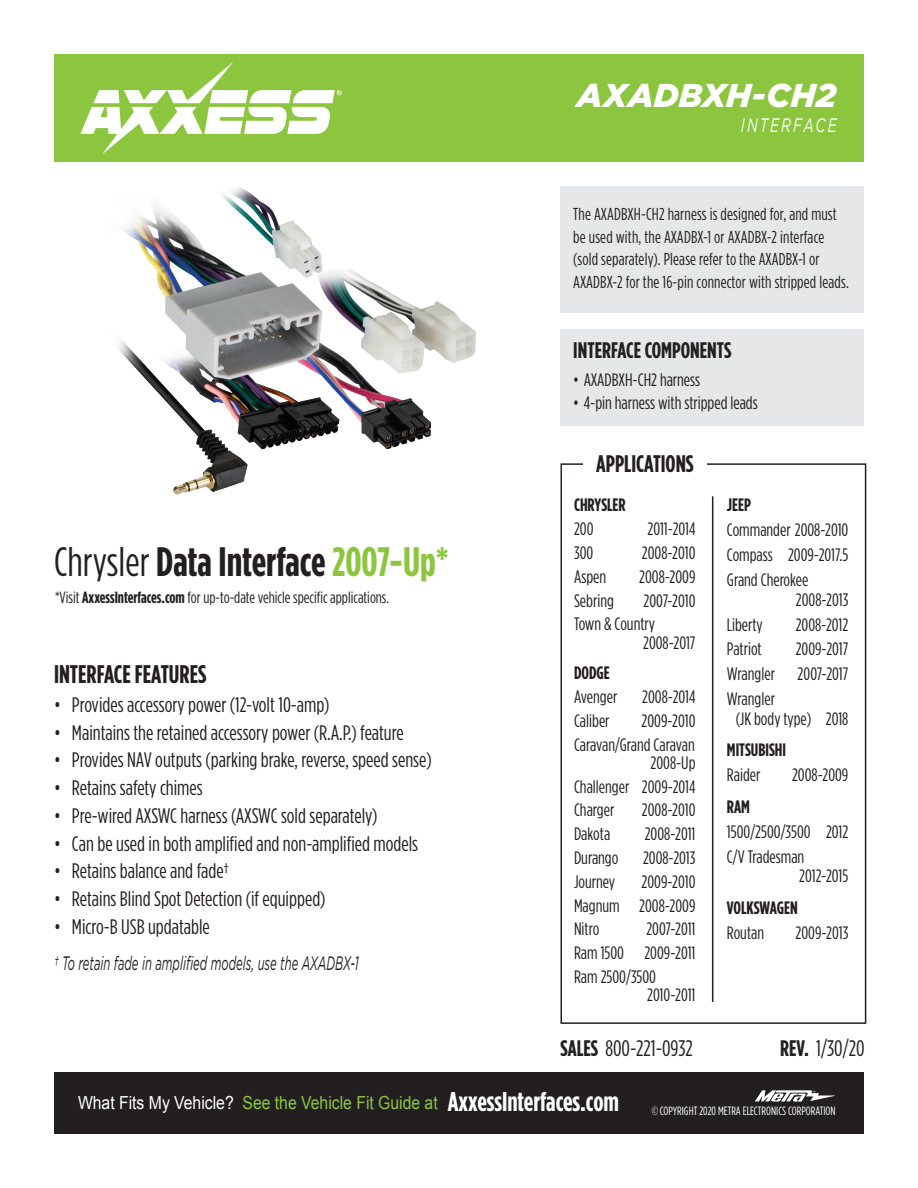
<style>
.page{position:relative;width:918px;height:1188px;background:#fff}
.page>*{position:absolute;margin:0;border:0;box-sizing:border-box;transform-origin:0 0}
.t1{font:700 41.1px "Gotham Condensed";color:#231f20}
.t2{font:italic 900 33px "Gotham";letter-spacing:.005em;color:#fff}
.t3{font:700 27px "Gotham Condensed";color:#fff}
.t4{font:700 25.5px "Gotham Condensed";color:#231f20}
.t5{font:700 24px "Gotham Condensed";color:#231f20}
.t6{font:22.5px "Gotham Condensed";color:#231f20}
.t7{font:700 22.5px "Gotham Condensed";color:#231f20}
.t8{font:21px "Gotham Condensed";color:#231f20}
.t9{font:italic 19.5px "Gotham";color:#231f20;scale:.58 1}
.t10{font:italic 19.5px "Gotham";letter-spacing:.15em;color:#fff;scale:.7 1}
.t11{font:18px/23.9px "Gotham Condensed";color:#231f20;text-align:justify}
.t12{font:700 18px "Gotham Condensed";color:#231f20}
.t13{font:18px "Arial";color:#8bc63e;scale:.88 1}
.t14{font:18px "Arial";color:#fff;scale:.88 1}
.t15{font:17.25px/22.5px "Gotham Condensed";letter-spacing:.01em;color:#231f20}
.t16{font:16.2px "Gotham Condensed";color:#231f20}
.t17{font:12px "Gotham Condensed";color:#fff}
.s1{font-weight:400}
.s2{color:#8bc63e}
.s3{font-weight:700}
</style>
<div class="page">
<div style="left:54px;top:1072px;width:810px;height:62px;background:#231f20"></div>
<div style="left:54px;top:54px;width:810px;height:108px;background:#8bc63e"></div>
<svg style="left:80px;top:62px;width:262px;height:92px"></svg>
<svg style="left:755px;top:1090px;width:80px;height:12px"></svg>
<div style="left:561px;top:463px;width:305px;height:561px;border:2px solid #231f20"></div>
<div style="left:561px;top:186px;width:303px;height:126px;background:#e6e7e9"></div>
<div style="left:561px;top:329px;width:303px;height:97px;background:#e6e7e9"></div>
<div style="left:583px;top:451px;width:124px;height:24px;background:#fff"></div>
<hr style="left:712px;top:496px;width:1px;height:506px;background:#231f20">
<img style="left:118px;top:187px;width:358px;height:308px">
<h2 class="t2" style="left:577px;top:77px;width:261px">AXADBXH-CH2</h2>
<p class="t10" style="left:741px;top:115px;width:138px">INTERFACE</p>
<p class="t15" style="left:573px;top:203px;width:277px">The AXADBXH-CH2 harness is designed for, and must be used with, the AXADBX-1 or AXADBX-2 interface (sold separately). Please refer to the AXADBX-1 or AXADBX-2 for the 16-pin connector with stripped leads.</p>
<p class="t7" style="left:573px;top:338px;width:160px">INTERFACE COMPONENTS</p>
<p class="t11" style="left:573px;top:367px;width:129px">• AXADBXH-CH2 harness</p>
<p class="t11" style="left:573px;top:391px;width:186px">• 4-pin harness with stripped leads</p>
<h1 class="t1" style="left:54px;top:538px;width:396px"><span class="s1">Chrysler</span> Data Interface <span class="s2">2007-Up*</span></h1>
<p class="t16" style="left:55px;top:589px;width:336px">*Visit <span class="s3">AxxessInterfaces.com</span> for up-to-date vehicle specific applications.</p>
<h3 class="t4" style="left:54px;top:660px;width:154px">INTERFACE FEATURES</h3>
<p class="t8" style="left:54px;top:693px;width:277px">• Provides accessory power (12-volt 10-amp)</p>
<p class="t8" style="left:54px;top:721px;width:351px">• Maintains the retained accessory power (R.A.P.) feature</p>
<p class="t8" style="left:54px;top:749px;width:379px">• Provides NAV outputs (parking brake, reverse, speed sense)</p>
<p class="t8" style="left:54px;top:777px;width:150px">• Retains safety chimes</p>
<p class="t8" style="left:54px;top:804px;width:325px">• Pre-wired AXSWC harness (AXSWC sold separately)</p>
<p class="t8" style="left:54px;top:832px;width:366px">• Can be used in both amplified and non-amplified models</p>
<p class="t8" style="left:54px;top:860px;width:176px">• Retains balance and fade†</p>
<p class="t8" style="left:54px;top:888px;width:273px">• Retains Blind Spot Detection (if equipped)</p>
<p class="t8" style="left:54px;top:915px;width:157px">• Micro-B USB updatable</p>
<p class="t9" style="left:54px;top:953px;width:527px">† To retain fade in amplified models, use the AXADBX-1</p>
<h3 class="t5" style="left:596px;top:450px;width:99px">APPLICATIONS</h3>
<p class="t12" style="left:574px;top:495px;width:53px">CHRYSLER</p>
<p class="t11" style="left:574px;top:517px;width:21px">200</p>
<p class="t11" style="left:648px;top:517px;width:49px">2011-2014</p>
<p class="t11" style="left:574px;top:540px;width:21px">300</p>
<p class="t11" style="left:642px;top:540px;width:55px">2008-2010</p>
<p class="t11" style="left:574px;top:564px;width:34px">Aspen</p>
<p class="t11" style="left:639px;top:564px;width:58px">2008-2009</p>
<p class="t11" style="left:574px;top:588px;width:41px">Sebring</p>
<p class="t11" style="left:574px;top:588px;width:123px;text-indent:69px">2007-2010<br>Town &amp; Country</p>
<p class="t11" style="left:643px;top:630px;width:54px">2008-2017</p>
<p class="t12" style="left:574px;top:663px;width:37px">DODGE</p>
<p class="t11" style="left:574px;top:684px;width:45px">Avenger</p>
<p class="t11" style="left:642px;top:684px;width:55px">2008-2014</p>
<p class="t11" style="left:574px;top:708px;width:37px">Caliber</p>
<p class="t11" style="left:574px;top:708px;width:123px;text-align:right">2009-2010<br>Caravan/Grand Caravan</p>
<p class="t11" style="left:574px;top:750px;width:123px;text-indent:77px">2008-Up Challenger 2009-2014<br>Charger</p>
<p class="t11" style="left:642px;top:798px;width:55px">2008-2010</p>
<p class="t11" style="left:574px;top:822px;width:38px">Dakota</p>
<p class="t11" style="left:645px;top:822px;width:52px">2008-2011</p>
<p class="t11" style="left:574px;top:846px;width:46px">Durango</p>
<p class="t11" style="left:643px;top:846px;width:54px">2008-2013</p>
<p class="t11" style="left:574px;top:869px;width:43px">Journey</p>
<p class="t11" style="left:574px;top:869px;width:123px;text-indent:68px">2009-2010<br>Magnum 2008-2009<br>Nitro</p>
<p class="t11" style="left:574px;top:917px;width:123px;text-indent:72px">2007-2011<br>Ram 1500 2009-2011<br>Ram 2500/3500</p>
<p class="t11" style="left:647px;top:983px;width:50px">2010-2011</p>
<p class="t12" style="left:727px;top:495px;width:26px">JEEP</p>
<p class="t11" style="left:727px;top:517px;width:123px;line-height:24.9px">Commander 2008-2010<br>Compass 2009-2017.5<br>Grand Cherokee</p>
<p class="t11" style="left:796px;top:587px;width:54px">2008-2013</p>
<p class="t11" style="left:727px;top:612px;width:37px">Liberty</p>
<p class="t11" style="left:796px;top:612px;width:54px">2008-2012</p>
<p class="t11" style="left:727px;top:637px;width:36px">Patriot</p>
<p class="t11" style="left:796px;top:637px;width:54px">2009-2017</p>
<p class="t11" style="left:727px;top:662px;width:50px">Wrangler</p>
<p class="t11" style="left:798px;top:662px;width:52px">2007-2017</p>
<p class="t11" style="left:736px;top:689px;width:114px;line-height:19.5px;text-indent:-9px">Wrangler<br>(JK body type) 2018</p>
<p class="t12" style="left:727px;top:740px;width:61px">MITSUBISHI</p>
<p class="t11" style="left:727px;top:763px;width:35px">Raider</p>
<p class="t11" style="left:792px;top:763px;width:58px">2008-2009</p>
<p class="t12" style="left:727px;top:796px;width:25px">RAM</p>
<p class="t11" style="left:727px;top:819px;width:123px;line-height:24.9px">1500/2500/3500 2012<br>C/V Tradesman</p>
<p class="t11" style="left:799px;top:864px;width:51px">2012-2015</p>
<p class="t12" style="left:727px;top:897px;width:72px">VOLKSWAGEN</p>
<p class="t11" style="left:727px;top:920px;width:39px">Routan</p>
<p class="t11" style="left:796px;top:920px;width:54px">2009-2013</p>
<p class="t6" style="left:561px;top:1036px;width:134px"><span class="s3">SALES</span> 800-221-0932</p>
<p class="t6" style="left:780px;top:1036px;width:86px"><span class="s3">REV.</span> 1/30/20</p>
<p class="t14" style="left:78px;top:1091px;width:179px">What Fits My Vehicle?</p>
<h3 class="t3" style="left:448px;top:1087px;width:173px">AxxessInterfaces.com</h3>
<p class="t13" style="left:243px;top:1091px;width:223px">See the Vehicle Fit Guide at</p>
<p class="t17" style="left:652px;top:1105px;width:185px">© COPYRIGHT 2020 METRA ELECTRONICS CORPORATION</p>
</div>
